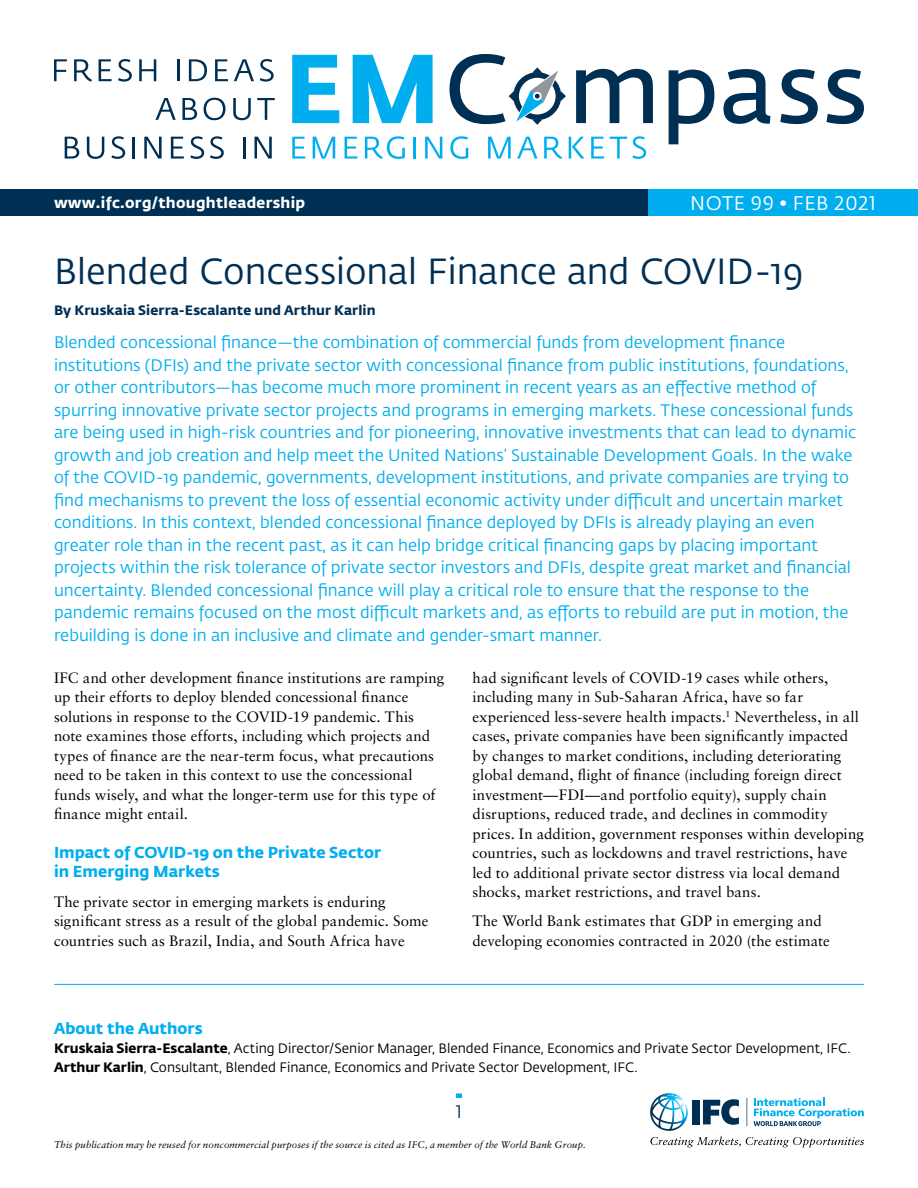
<style>
.page{position:relative;width:918px;height:1188px;background:#fff}
.page>*{position:absolute;margin:0;border:0;box-sizing:border-box;transform-origin:0 0}
.t1{font:36px "Fedra Sans Std";color:#002f54}
.t2{font:19.5px "Fedra Sans Std";letter-spacing:.02em;color:#fff}
.t3{font:18px "Fedra Sans Std";color:#002f54}
.t4{font:16.5px/22.5px "Fedra Sans Std";color:#00aeef}
.t5{font:700 15.75px/19.5px "Fedra Sans Std";color:#00aeef}
.t6{font:15px/19.5px "Sabon LT Std";letter-spacing:.005em;color:#000}
.t7{font:700 15px "Fedra Sans Std";letter-spacing:.02em;color:#fff}
.t8{font:13.5px/19.5px "Fedra Sans Std";color:#000}
.t9{font:700 13.5px "Fedra Sans Std";letter-spacing:.01em;color:#002f54}
.t10{font:italic 9.75px "Sabon LT Std";letter-spacing:.01em;color:#000}
.s1{font-weight:700}
</style>
<div class="page">
<svg style="left:650px;top:1093px;width:214px;height:55px"></svg>
<svg style="left:456px;top:1094px;width:6px;height:4px"></svg>
<svg style="left:292px;top:55px;width:47px;height:68px"></svg>
<svg style="left:353px;top:55px;width:80px;height:68px"></svg>
<svg style="left:292px;top:137px;width:13px;height:22px"></svg>
<svg style="left:313px;top:137px;width:22px;height:22px"></svg>
<svg style="left:345px;top:137px;width:13px;height:22px"></svg>
<svg style="left:365px;top:136px;width:40px;height:23px"></svg>
<hr style="left:413px;top:137px;width:3px;height:22px;background:#00aeef">
<svg style="left:425px;top:137px;width:17px;height:22px"></svg>
<svg style="left:450px;top:136px;width:18px;height:23px"></svg>
<svg style="left:488px;top:137px;width:23px;height:22px"></svg>
<svg style="left:517px;top:137px;width:20px;height:22px"></svg>
<svg style="left:544px;top:137px;width:18px;height:22px"></svg>
<svg style="left:569px;top:137px;width:16px;height:22px"></svg>
<svg style="left:591px;top:137px;width:13px;height:22px"></svg>
<svg style="left:610px;top:136px;width:36px;height:23px"></svg>
<svg style="left:54px;top:59px;width:13px;height:22px"></svg>
<svg style="left:74px;top:59px;width:18px;height:23px"></svg>
<svg style="left:99px;top:59px;width:13px;height:22px"></svg>
<svg style="left:118px;top:59px;width:14px;height:23px"></svg>
<svg style="left:139px;top:59px;width:17px;height:22px"></svg>
<hr style="left:177px;top:59px;width:3px;height:22px;background:#002f54">
<svg style="left:189px;top:59px;width:18px;height:22px"></svg>
<svg style="left:215px;top:59px;width:13px;height:22px"></svg>
<svg style="left:234px;top:59px;width:20px;height:22px"></svg>
<svg style="left:260px;top:59px;width:14px;height:23px"></svg>
<svg style="left:155px;top:98px;width:21px;height:22px"></svg>
<svg style="left:182px;top:98px;width:15px;height:22px"></svg>
<svg style="left:204px;top:98px;width:21px;height:22px"></svg>
<svg style="left:233px;top:98px;width:18px;height:22px"></svg>
<svg style="left:257px;top:98px;width:18px;height:22px"></svg>
<svg style="left:65px;top:137px;width:14px;height:22px"></svg>
<svg style="left:87px;top:137px;width:17px;height:22px"></svg>
<svg style="left:111px;top:136px;width:14px;height:23px"></svg>
<hr style="left:133px;top:137px;width:2px;height:22px;background:#002f54">
<svg style="left:144px;top:137px;width:18px;height:22px"></svg>
<svg style="left:171px;top:137px;width:13px;height:22px"></svg>
<svg style="left:190px;top:136px;width:14px;height:23px"></svg>
<svg style="left:210px;top:136px;width:14px;height:23px"></svg>
<hr style="left:243px;top:137px;width:2px;height:22px;background:#002f54">
<svg style="left:255px;top:137px;width:17px;height:22px"></svg>
<svg style="left:576px;top:69px;width:77px;height:54px"></svg>
<svg style="left:669px;top:70px;width:45px;height:74px"></svg>
<svg style="left:723px;top:69px;width:47px;height:55px"></svg>
<svg style="left:780px;top:69px;width:38px;height:55px"></svg>
<svg style="left:827px;top:69px;width:37px;height:55px"></svg>
<svg style="left:450px;top:54px;width:116px;height:71px"></svg>
<div style="left:0;top:189px;width:918px;height:27px;background:#00aeef"></div>
<div style="left:0;top:189px;width:648px;height:27px;background:#002f54"></div>
<hr style="left:54px;top:984px;width:810px;height:1px;background:#00aeef">
<p class="t7" style="left:54px;top:193px;width:253px">www.ifc.org/thoughtleadership</p>
<p class="t2" style="left:690px;top:192px;width:187px">NOTE 99 • FEB 2021</p>
<h1 class="t1" style="left:54px;top:250px;width:751px">Blended Concessional Finance and COVID-19</h1>
<p class="t9" style="left:54px;top:302px;width:323px">By Kruskaia Sierra-Escalante und Arthur Karlin</p>
<p class="t4" style="left:54px;top:332px;width:804px">Blended concessional finance—the combination of commercial funds from development finance institutions (DFIs) and the private sector with concessional finance from public institutions, foundations, or other contributors—has become much more prominent in recent years as an effective method of spurring innovative private sector projects and programs in emerging markets. These concessional funds are being used in high-risk countries and for pioneering, innovative investments that can lead to dynamic growth and job creation and help meet the United Nations’ Sustainable Development Goals. In the wake of the COVID-19 pandemic, governments, development institutions, and private companies are trying to find mechanisms to prevent the loss of essential economic activity under difficult and uncertain market conditions. In this context, blended concessional finance deployed by DFIs is already playing an even greater role than in the recent past, as it can help bridge critical financing gaps by placing important projects within the risk tolerance of private sector investors and DFIs, despite great market and financial uncertainty. Blended concessional finance will play a critical role to ensure that the response to the pandemic remains focused on the most difficult markets and, as efforts to rebuild are put in motion, the rebuilding is done in an inclusive and climate and gender-smart manner.</p>
<p class="t6" style="left:54px;top:667px;width:392px">IFC and other development finance institutions are ramping up their efforts to deploy blended concessional finance solutions in response to the COVID-19 pandemic. This note examines those efforts, including which projects and types of finance are the near-term focus, what precautions need to be taken in this context to use the concessional funds wisely, and what the longer-term use for this type of finance might entail.</p>
<p class="t5" style="left:54px;top:843px;width:329px">Impact of COVID-19 on the Private Sector in Emerging Markets</p>
<p class="t6" style="left:54px;top:892px;width:376px">The private sector in emerging markets is enduring significant stress as a result of the global pandemic. Some countries such as Brazil, India, and South Africa have</p>
<p class="t6" style="left:472px;top:667px;width:393px">had significant levels of COVID-19 cases while others, including many in Sub-Saharan Africa, have so far experienced less-severe health impacts.<sup>1</sup> Nevertheless, in all cases, private companies have been significantly impacted by changes to market conditions, including deteriorating global demand, flight of finance (including foreign direct investment—FDI—and portfolio equity), supply chain disruptions, reduced trade, and declines in commodity prices. In addition, government responses within developing countries, such as lockdowns and travel restrictions, have led to additional private sector distress via local demand shocks, market restrictions, and travel bans.</p>
<p class="t6" style="left:473px;top:911px;width:359px">The World Bank estimates that GDP in emerging and developing economies contracted in 2020 (the estimate</p>
<p class="t5" style="left:54px;top:1018px;width:150px">About the Authors</p>
<p class="t8" style="left:54px;top:1039px;width:798px"><span class="s1">Kruskaia Sierra-Escalante</span>, Acting Director/Senior Manager, Blended Finance, Economics and Private Sector Development, IFC.<br><span class="s1">Arthur Karlin</span>, Consultant, Blended Finance, Economics and Private Sector Development, IFC.</p>
<p class="t3" style="left:456px;top:1101px;width:8px">1</p>
<p class="t10" style="left:54px;top:1138px;width:533px">This publication may be reused for noncommercial purposes if the source is cited as IFC, a member of the World Bank Group.</p>
</div>
